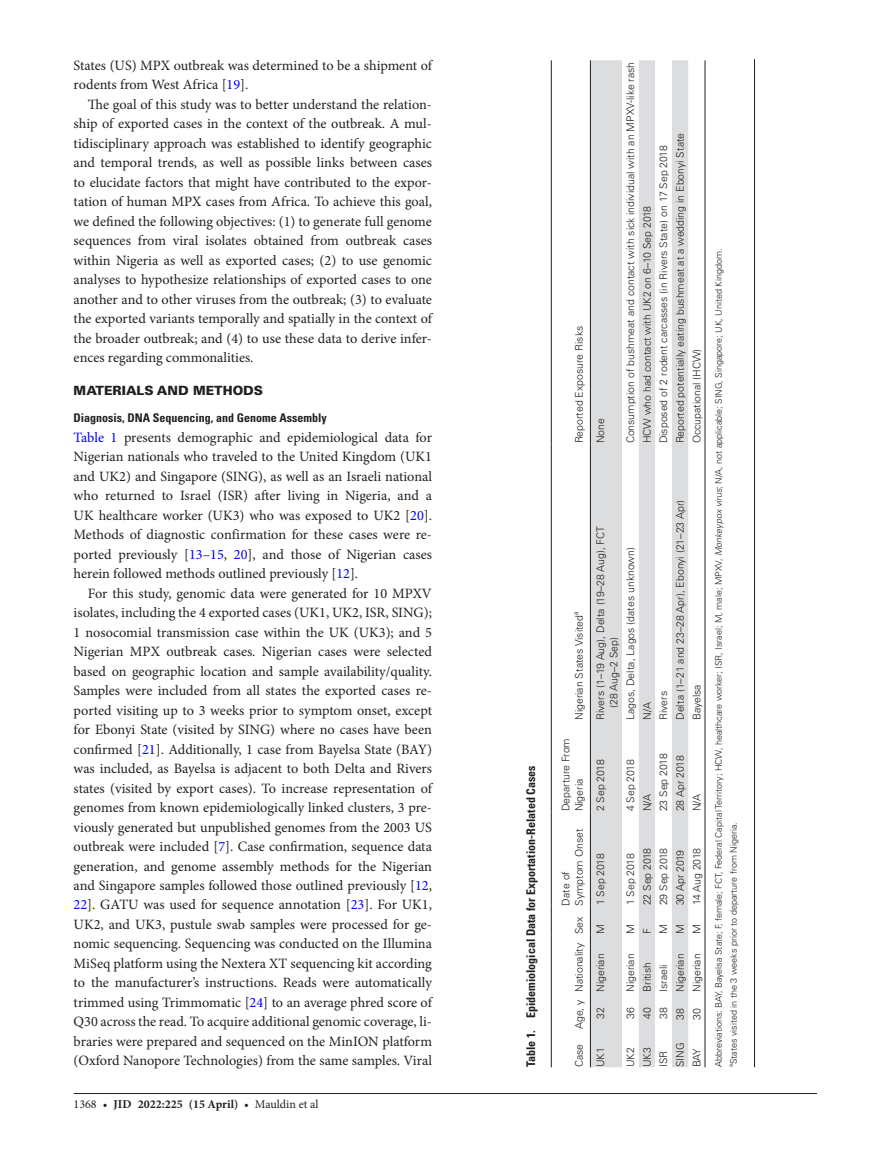
<style>
.page{position:relative;width:891px;height:1174px;background:#fff}
.page>*{position:absolute;margin:0;border:0;box-sizing:border-box;transform-origin:0 0}
.t1{font:14.25px/19.5px "Minion Pro";color:#231f20;text-align:justify}
.t2{font:900 12.75px "Univers LT Std";color:#231f20}
.t3{font:700 condensed 12px "Univers LT Std";color:#231f20}
.t4{font:700 12px "Minion Pro";color:#231f20}
.t5{font:300 10.5px/13.5px "Univers LT Std";color:#231f20}
.t6{font:300 10.5px "Univers LT Std";letter-spacing:-.03em;color:#231f20}
.t7{font:300 9px "Univers LT Std";color:#231f20}
.t8{font:300 6px "Univers LT Std";color:#231f20}
.s1{color:#00f}
.s2{font-weight:400}
.s3{font-style:italic}
</style>
<div class="page">
<hr style="left:74px;top:1093px;width:743px;height:1px;background:#231f20">
<hr style="left:754px;top:59px;width:1px;height:1008px;background:#231f20">
<div style="left:591px;top:60px;width:31px;height:1007px;background:#dcdddf"></div>
<svg style="left:639px;top:60px;width:66px;height:1007px"></svg>
<hr style="left:705px;top:1036px;width:1px;height:31px;background:#231f20">
<hr style="left:705px;top:992px;width:1px;height:44px;background:#231f20">
<hr style="left:705px;top:934px;width:1px;height:58px;background:#231f20">
<svg style="left:705px;top:905px;width:1px;height:29px"></svg>
<hr style="left:705px;top:811px;width:1px;height:94px;background:#231f20">
<hr style="left:705px;top:720px;width:1px;height:91px;background:#231f20">
<hr style="left:705px;top:443px;width:1px;height:277px;background:#231f20">
<hr style="left:705px;top:60px;width:1px;height:383px;background:#231f20">
<svg style="left:551px;top:60px;width:40px;height:1007px"></svg>
<hr style="left:590px;top:811px;width:1px;height:94px;background:#231f20">
<hr style="left:590px;top:720px;width:1px;height:91px;background:#231f20">
<hr style="left:590px;top:443px;width:1px;height:277px;background:#231f20">
<hr style="left:590px;top:60px;width:1px;height:383px;background:#231f20">
<p class="t1" style="left:74px;top:55px;width:360px">States (US) MPX outbreak was determined to be a shipment of rodents from West Africa [<span class="s1">19</span>].</p>
<p class="t1" style="left:74px;top:94px;width:360px;text-indent:14px">The goal of this study was to better understand the relation&shy;ship of exported cases in the context of the outbreak. A mul&shy;tidisciplinary approach was established to identify geographic and temporal trends, as well as possible links between cases to elucidate factors that might have contributed to the expor&shy;tation of human MPX cases from Africa. To achieve this goal, we defined the following objectives: (1) to generate full genome sequences from viral isolates obtained from outbreak cases within Nigeria as well as exported cases; (2) to use genomic analyses to hypothesize relationships of exported cases to one another and to other viruses from the outbreak; (3) to evaluate the exported variants temporally and spatially in the context of the broader outbreak; and (4) to use these data to derive infer&shy;ences regarding commonalities.</p>
<p class="t2" style="left:74px;top:383px;width:191px">MATERIALS AND METHODS</p>
<p class="t3" style="left:74px;top:410px;width:255px">Diagnosis, DNA Sequencing, and Genome Assembly</p>
<p class="t1" style="left:74px;top:427px;width:360px"><span class="s1">Table 1</span> presents demographic and epidemiological data for Nigerian nationals who traveled to the United Kingdom (UK1 and UK2) and Singapore (SING), as well as an Israeli national who returned to Israel (ISR) after living in Nigeria, and a UK healthcare worker (UK3) who was exposed to UK2 [<span class="s1">20</span>].<br>Methods of diagnostic confirmation for these cases were re&shy;ported previously [<span class="s1">13–15</span>, <span class="s1">20</span>], and those of Nigerian cases herein followed methods outlined previously [<span class="s1">12</span>].</p>
<p class="t1" style="left:74px;top:583px;width:360px;text-indent:14px">For this study, genomic data were generated for 10 MPXV isolates, including the 4 exported cases (UK1, UK2, ISR, SING); 1 nosocomial transmission case within the UK (UK3); and 5<br>Nigerian MPX outbreak cases. Nigerian cases were selected based on geographic location and sample availability/quality.<br>Samples were included from all states the exported cases re&shy;ported visiting up to 3 weeks prior to symptom onset, except for Ebonyi State (visited by SING) where no cases have been confirmed [<span class="s1">21</span>]. Additionally, 1 case from Bayelsa State (BAY) was included, as Bayelsa is adjacent to both Delta and Rivers states (visited by export cases). To increase representation of genomes from known epidemiologically linked clusters, 3 pre&shy;viously generated but unpublished genomes from the 2003 US outbreak were included [<span class="s1">7</span>]. Case confirmation, sequence data generation, and genome assembly methods for the Nigerian and Singapore samples followed those outlined previously [<span class="s1">12</span>, <span class="s1">22</span>]. GATU was used for sequence annotation [<span class="s1">23</span>]. For UK1, UK2, and UK3, pustule swab samples were processed for ge&shy;nomic sequencing. Sequencing was conducted on the Illumina MiSeq platform using the Nextera XT sequencing kit according to the manufacturer’s instructions. Reads were automatically trimmed using Trimmomatic [<span class="s1">24</span>] to an average phred score of Q30 across the read. To acquire additional genomic coverage, li&shy;braries were prepared and sequenced on the MinION platform (Oxford Nanopore Technologies) from the same samples. Viral</p>
<p class="t4" style="left:74px;top:1095px;width:246px"><span class="s2">1368 •</span> jid 2022:225 (15 April) <span class="s2">• Mauldin et al</span></p>
<p class="t3" style="left:524px;top:1067px;width:303px;rotate:-90deg">Table 1. Epidemiological Data for Exportation-Related Cases</p>
<p class="t5" style="left:572px;top:443px;width:119px;rotate:-90deg">Reported Exposure Risks</p>
<p class="t5" style="left:594px;top:443px;width:27px;rotate:-90deg">None</p>
<p class="t5" style="left:624px;top:443px;width:383px;rotate:-90deg">Consumption of bushmeat and contact with sick individual with an MPXV-like rash</p>
<p class="t5" style="left:673px;top:443px;width:312px;rotate:-90deg">Reported potentially eating bushmeat at a wedding in Ebonyi State</p>
<p class="t5" style="left:657px;top:443px;width:300px;rotate:-90deg">Disposed of 2 rodent carcasses (in Rivers State) on 17 Sep 2018</p>
<p class="t5" style="left:640px;top:443px;width:239px;rotate:-90deg">HCW who had contact with UK2 on 6–10 Sep 2018</p>
<p class="t5" style="left:690px;top:443px;width:96px;rotate:-90deg">Occupational (HCW)</p>
<p class="t5" style="left:572px;top:720px;width:110px;rotate:-90deg">Nigerian States Visited<sup>a</sup></p>
<p class="t5" style="left:559px;top:811px;width:75px;rotate:-90deg">Departure From<br>Nigeria</p>
<p class="t5" style="left:559px;top:905px;width:78px;rotate:-90deg">Date of<br>Symptom Onset</p>
<p class="t5" style="left:572px;top:1029px;width:113px;rotate:-90deg">Age, y Nationality Sex</p>
<p class="t5" style="left:572px;top:1067px;width:25px;rotate:-90deg">Case</p>
<p class="t5" style="left:594px;top:708px;width:183px;text-indent:-12px;rotate:-90deg">Rivers (1–19 Aug), Delta (19–28 Aug), FCT (28 Aug–2 Sep)</p>
<p class="t5" style="left:624px;top:720px;width:174px;rotate:-90deg">Lagos, Delta, Lagos (dates unknown)</p>
<p class="t5" style="left:640px;top:720px;width:19px;rotate:-90deg">N/A</p>
<p class="t5" style="left:657px;top:720px;width:30px;rotate:-90deg">Rivers</p>
<p class="t5" style="left:673px;top:720px;width:222px;rotate:-90deg">Delta (1–21 and 23–28 Apr), Ebonyi (21–23 Apr)</p>
<p class="t5" style="left:690px;top:720px;width:37px;rotate:-90deg">Bayelsa</p>
<p class="t5" style="left:594px;top:811px;width:53px;rotate:-90deg">2 Sep 2018</p>
<p class="t5" style="left:657px;top:811px;width:59px;rotate:-90deg">23 Sep 2018</p>
<p class="t5" style="left:673px;top:811px;width:57px;rotate:-90deg">28 Apr 2018</p>
<p class="t5" style="left:624px;top:811px;width:53px;rotate:-90deg">4 Sep 2018</p>
<p class="t5" style="left:640px;top:811px;width:19px;rotate:-90deg">N/A</p>
<p class="t5" style="left:690px;top:811px;width:19px;rotate:-90deg">N/A</p>
<p class="t5" style="left:594px;top:905px;width:53px;rotate:-90deg">1 Sep 2018</p>
<p class="t5" style="left:640px;top:905px;width:59px;rotate:-90deg">22 Sep 2018</p>
<p class="t5" style="left:657px;top:905px;width:59px;rotate:-90deg">29 Sep 2018</p>
<p class="t6" style="left:690px;top:905px;width:59px;rotate:-90deg">14 Aug 2018</p>
<p class="t5" style="left:673px;top:905px;width:57px;rotate:-90deg">30 Apr 2019</p>
<p class="t5" style="left:624px;top:905px;width:53px;rotate:-90deg">1 Sep 2018</p>
<p class="t5" style="left:594px;top:934px;width:11px;rotate:-90deg">M</p>
<p class="t5" style="left:624px;top:934px;width:11px;rotate:-90deg">M</p>
<p class="t5" style="left:640px;top:934px;width:7px;rotate:-90deg">F</p>
<p class="t5" style="left:657px;top:934px;width:11px;rotate:-90deg">M</p>
<p class="t5" style="left:673px;top:934px;width:11px;rotate:-90deg">M</p>
<p class="t5" style="left:690px;top:934px;width:11px;rotate:-90deg">M</p>
<p class="t5" style="left:594px;top:992px;width:40px;rotate:-90deg">Nigerian</p>
<p class="t5" style="left:624px;top:992px;width:40px;rotate:-90deg">Nigerian</p>
<p class="t5" style="left:640px;top:992px;width:31px;rotate:-90deg">British</p>
<p class="t5" style="left:657px;top:992px;width:29px;rotate:-90deg">Israeli</p>
<p class="t5" style="left:673px;top:992px;width:40px;rotate:-90deg">Nigerian</p>
<p class="t5" style="left:690px;top:992px;width:40px;rotate:-90deg">Nigerian</p>
<p class="t5" style="left:594px;top:1019px;width:13px;rotate:-90deg">32</p>
<p class="t5" style="left:624px;top:1019px;width:13px;rotate:-90deg">36</p>
<p class="t5" style="left:640px;top:1019px;width:13px;rotate:-90deg">40</p>
<p class="t5" style="left:657px;top:1019px;width:13px;rotate:-90deg">38</p>
<p class="t5" style="left:673px;top:1020px;width:13px;rotate:-90deg">38</p>
<p class="t5" style="left:690px;top:1020px;width:13px;rotate:-90deg">30</p>
<p class="t5" style="left:594px;top:1067px;width:21px;rotate:-90deg">UK1</p>
<p class="t5" style="left:624px;top:1067px;width:21px;rotate:-90deg">UK2</p>
<p class="t5" style="left:640px;top:1067px;width:21px;rotate:-90deg">UK3</p>
<p class="t5" style="left:657px;top:1067px;width:18px;rotate:-90deg">ISR</p>
<p class="t5" style="left:673px;top:1067px;width:26px;rotate:-90deg">SING</p>
<p class="t5" style="left:690px;top:1067px;width:21px;rotate:-90deg">BAY</p>
<p class="t7" style="left:713px;top:1067px;width:820px;rotate:-90deg">Abbreviations: BAY, Bayelsa State; F, female; FCT, Federal Capital Territory; HCW, healthcare worker; ISR, Israel; M, male; MPXV, <span class="s3">Monkeypox virus</span>; N/A, not applicable; SING, Singapore; UK, United Kingdom.</p>
<p class="t7" style="left:728px;top:1064px;width:243px;rotate:-90deg">States visited in the 3 weeks prior to departure from Nigeria.</p>
<p class="t8" style="left:727px;top:1067px;width:4px;rotate:-90deg">a</p>
</div>
